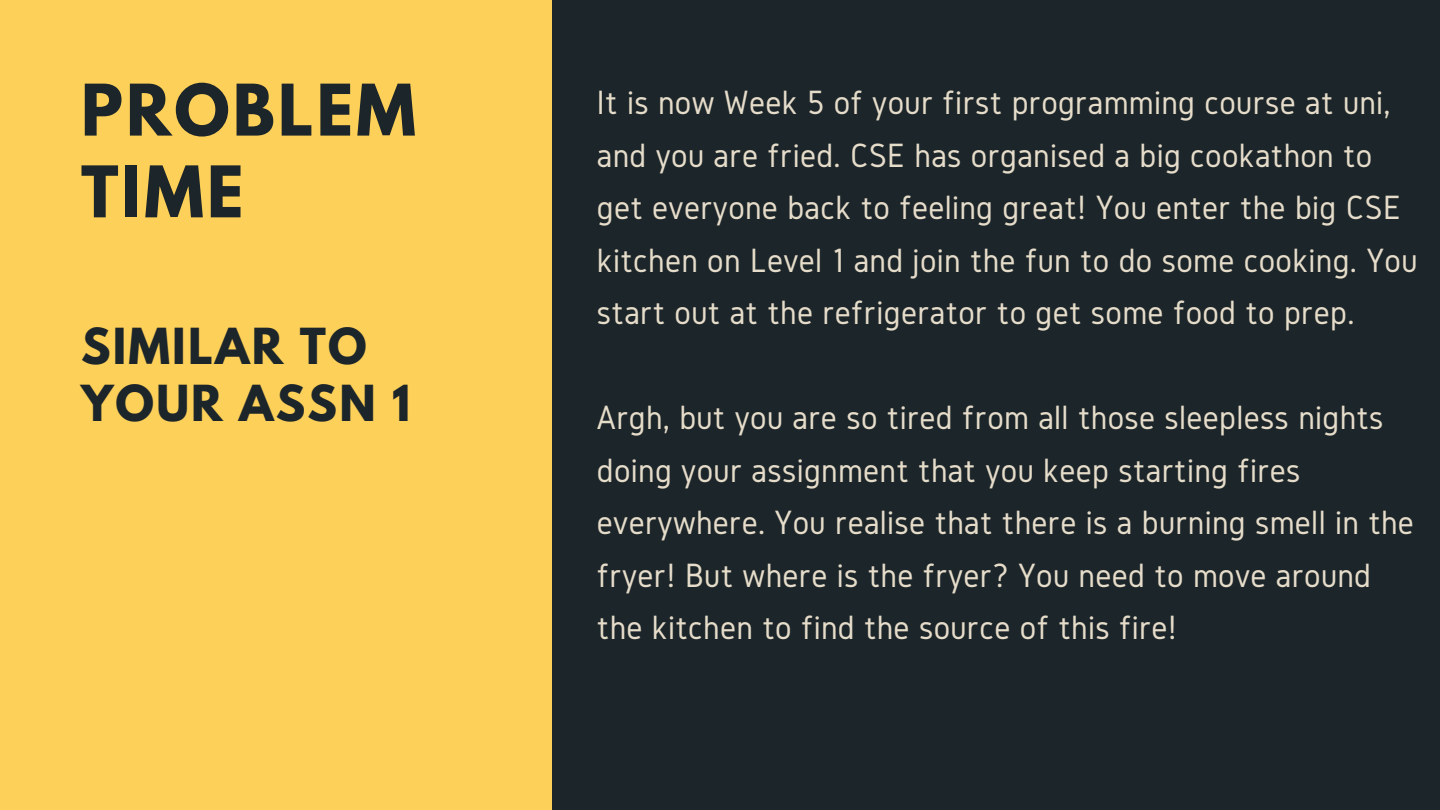
<style>
.page{position:relative;width:1440px;height:810px;background:#1c2529}
.page>*{position:absolute;margin:0;border:0;box-sizing:border-box;transform-origin:0 0}
.t1{font:700 63px/81.8px "League Spartan";letter-spacing:.05em;color:#1c2529}
.t2{font:700 44px/57px "League Spartan";letter-spacing:.05em;color:#1c2529}
.t3{font:35px/52.5px "Gidole";letter-spacing:.01em;color:#e6dcca}
</style>
<div class="page">
<div style="left:0;top:0;width:552px;height:810px;background:#fdd05a"></div>
<h1 class="t1" style="left:81px;top:77px;width:336px">PROBLEM<br>TIME</h1>
<p class="t2" style="left:81px;top:323px;width:331px">SIMILAR TO<br>YOUR ASSN 1</p>
<p class="t3" style="left:597px;top:76px;width:822px">It is now Week 5 of your first programming course at uni, and you are fried. CSE has organised a big cookathon to get everyone back to feeling great! You enter the big CSE kitchen on Level 1 and join the fun to do some cooking. You start out at the refrigerator to get some food to prep.</p>
<p class="t3" style="left:597px;top:391px;width:818px">Argh, but you are so tired from all those sleepless nights doing your assignment that you keep starting fires everywhere. You realise that there is a burning smell in the fryer! But where is the fryer? You need to move around the kitchen to find the source of this fire!</p>
</div>
